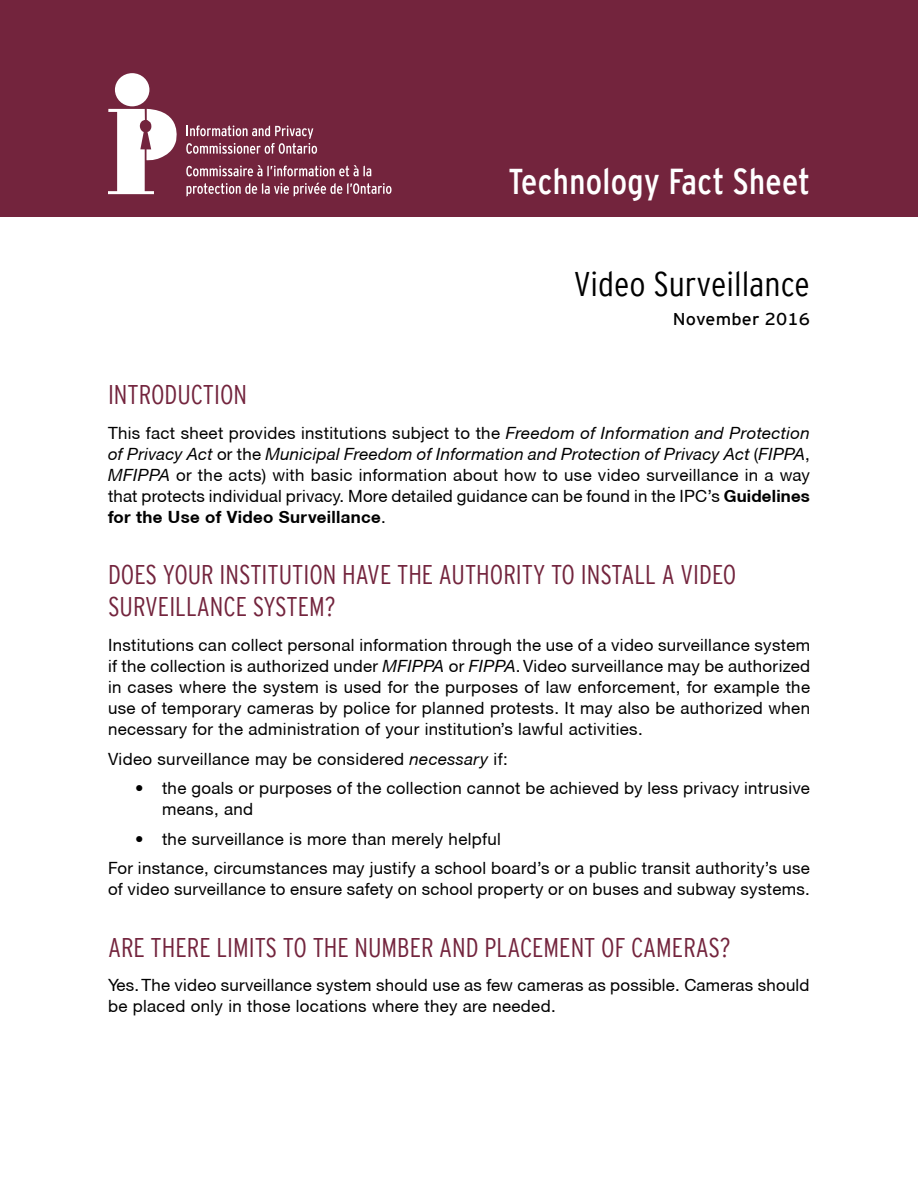
<style>
.page{position:relative;width:918px;height:1188px;background:#fff}
.page>*{position:absolute;margin:0;border:0;box-sizing:border-box;transform-origin:0 0}
.t1{font:36px "Interstate Cond Mono";letter-spacing:.01em;color:#fff}
.headline{font:34.2px "Interstate Cond Mono Lgt";color:#000;scale:1.05 1}
.Subhead_1{font:27px/32.4px "Interstate Cond Mono Lgt";color:#73243d}
.headline-date{font:17.1px "Interstate Mono";letter-spacing:.01em;color:#000;scale:1.05 1}
._0_body_text{font:16.8px/21px "Helvetica Neue CE";letter-spacing:.02em;color:#000}
.s1{font-style:italic}
.s2{font-weight:700}
</style>
<div class="page">
<div style="left:0;top:0;width:918px;height:216px;background:#73243d"></div>
<div style="left:115px;top:73px;width:34px;height:33px;background:#fff;border-radius:50%"></div>
<svg style="left:108px;top:109px;width:284px;height:88px"></svg>
<p class="t1" style="left:509px;top:161px;width:303px">Technology Fact Sheet</p>
<p class="headline" style="left:574px;top:265px;width:226px">Video Surveillance</p>
<p class="headline-date" style="left:673px;top:309px;width:132px">November 2016</p>
<p class="Subhead_1" style="left:108px;top:378px;width:141px">INTRODUCTION</p>
<p class="_0_body_text" style="left:108px;top:422px;width:704px;text-align:justify">This fact sheet provides institutions subject to the <span class="s1">Freedom of Information and Protection of Privacy Act</span> or the <span class="s1">Municipal Freedom of Information and Protection of Privacy Act</span> (<span class="s1">FIPPA</span>, <span class="s1">MFIPPA</span> or the acts) with basic information about how to use video surveillance in a way that protects individual privacy. More detailed guidance can be found in the IPC’s <span class="s2">Guidelines for the Use of Video Surveillance</span>.</p>
<p class="Subhead_1" style="left:108px;top:558px;width:630px">DOES YOUR INSTITUTION HAVE THE AUTHORITY TO INSTALL A VIDEO<br>SURVEILLANCE SYSTEM?</p>
<p class="_0_body_text" style="left:108px;top:635px;width:704px;text-align:justify">Institutions can collect personal information through the use of a video surveillance system if the collection is authorized under <span class="s1">MFIPPA</span> or <span class="s1">FIPPA</span>. Video surveillance may be authorized in cases where the system is used for the purposes of law enforcement, for example the use of temporary cameras by police for planned protests. It may also be authorized when necessary for the administration of your institution’s lawful activities.</p>
<p class="_0_body_text" style="left:108px;top:748px;width:401px">Video surveillance may be considered <span class="s1">necessary</span> if:</p>
<p class="_0_body_text" style="left:162px;top:778px;width:650px;text-indent:-27px">• the goals or purposes of the collection cannot be achieved by less privacy intrusive means, and</p>
<p class="_0_body_text" style="left:135px;top:829px;width:367px">• the surveillance is more than merely helpful</p>
<p class="_0_body_text" style="left:108px;top:858px;width:703px">For instance, circumstances may justify a school board’s or a public transit authority’s use of video surveillance to ensure safety on school property or on buses and subway systems.</p>
<p class="Subhead_1" style="left:108px;top:931px;width:624px">ARE THERE LIMITS TO THE NUMBER AND PLACEMENT OF CAMERAS?</p>
<p class="_0_body_text" style="left:108px;top:975px;width:703px">Yes. The video surveillance system should use as few cameras as possible. Cameras should be placed only in those locations where they are needed.</p>
</div>
